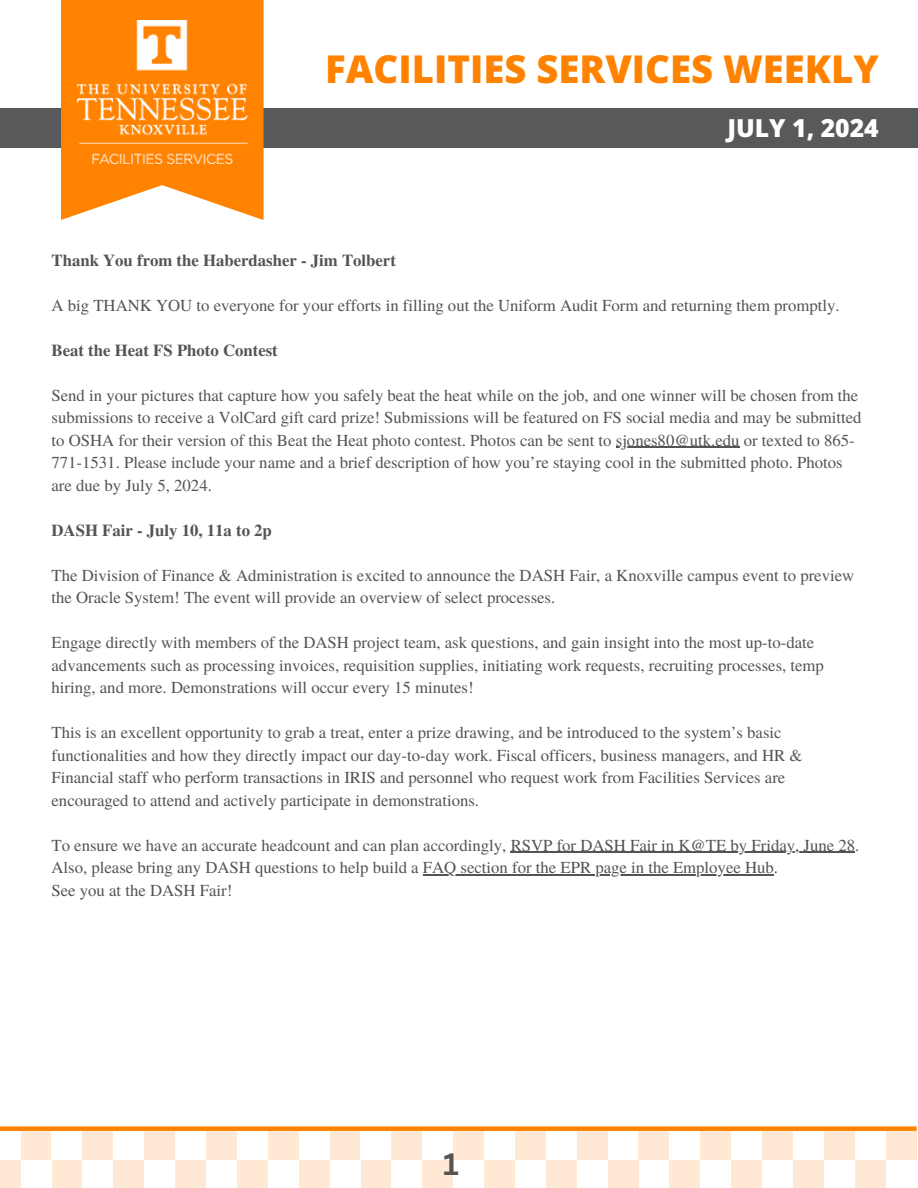
<style>
.page{position:relative;width:918px;height:1188px;background:#fff}
.page>*{position:absolute;margin:0;border:0;box-sizing:border-box;transform-origin:0 0}
.t1{font:800 38.25px "Open Sans";color:#ff8200}
.t2{font:700 30px "Canva Sans";color:#545454}
.t3{font:800 24.75px "Open Sans";color:#fff}
.t4{font:16.8px/22.5px "Te X Gyre Termes";color:#545454}
.t5{font:700 16.8px "Te X Gyre Termes";color:#545454}
</style>
<div class="page">
<div style="left:700px;top:1129px;width:31px;height:31px;background:#ffe9d4"></div>
<div style="left:762px;top:1129px;width:31px;height:31px;background:#ffe9d4"></div>
<div style="left:824px;top:1129px;width:31px;height:31px;background:#ffe9d4"></div>
<div style="left:886px;top:1129px;width:31px;height:31px;background:#ffe9d4"></div>
<div style="left:855px;top:1160px;width:31px;height:28px;background:#ffe9d4"></div>
<div style="left:793px;top:1160px;width:31px;height:28px;background:#ffe9d4"></div>
<div style="left:731px;top:1160px;width:31px;height:28px;background:#ffe9d4"></div>
<div style="left:669px;top:1160px;width:31px;height:28px;background:#ffe9d4"></div>
<div style="left:453px;top:1129px;width:31px;height:31px;background:#ffe9d4"></div>
<div style="left:515px;top:1129px;width:31px;height:31px;background:#ffe9d4"></div>
<div style="left:577px;top:1129px;width:31px;height:31px;background:#ffe9d4"></div>
<div style="left:639px;top:1129px;width:30px;height:31px;background:#ffe9d4"></div>
<div style="left:608px;top:1160px;width:31px;height:28px;background:#ffe9d4"></div>
<div style="left:546px;top:1160px;width:31px;height:28px;background:#ffe9d4"></div>
<div style="left:484px;top:1160px;width:31px;height:28px;background:#ffe9d4"></div>
<div style="left:422px;top:1160px;width:31px;height:28px;background:#ffe9d4"></div>
<div style="left:206px;top:1129px;width:31px;height:31px;background:#ffe9d4"></div>
<div style="left:268px;top:1129px;width:31px;height:31px;background:#ffe9d4"></div>
<div style="left:330px;top:1129px;width:30px;height:31px;background:#ffe9d4"></div>
<div style="left:391px;top:1129px;width:31px;height:31px;background:#ffe9d4"></div>
<div style="left:360px;top:1160px;width:31px;height:28px;background:#ffe9d4"></div>
<div style="left:299px;top:1160px;width:31px;height:28px;background:#ffe9d4"></div>
<div style="left:237px;top:1160px;width:31px;height:28px;background:#ffe9d4"></div>
<div style="left:175px;top:1160px;width:31px;height:28px;background:#ffe9d4"></div>
<div style="left:21px;top:1129px;width:31px;height:31px;background:#ffe9d4"></div>
<div style="left:82px;top:1129px;width:31px;height:31px;background:#ffe9d4"></div>
<div style="left:144px;top:1129px;width:31px;height:31px;background:#ffe9d4"></div>
<div style="left:113px;top:1160px;width:31px;height:28px;background:#ffe9d4"></div>
<div style="left:52px;top:1160px;width:30px;height:28px;background:#ffe9d4"></div>
<div style="left:0;top:1160px;width:21px;height:28px;background:#ffe9d4"></div>
<div style="left:0;top:1126px;width:917px;height:5px;background:#ff8200"></div>
<hr style="left:616px;top:447px;width:124px;height:1px;background:#545454">
<hr style="left:511px;top:852px;width:344px;height:1px;background:#545454">
<hr style="left:423px;top:874px;width:351px;height:1px;background:#545454">
<div style="left:0;top:108px;width:918px;height:40px;background:#58595b"></div>
<svg style="left:61px;top:0;width:203px;height:220px;fill:#ff8200"></svg>
<img style="left:77px;top:20px;width:170px;height:143px">
<p class="t1" style="left:325px;top:42px;width:555px">FACILITIES SERVICES WEEKLY</p>
<p class="t3" style="left:727px;top:111px;width:153px">JULY 1, 2024</p>
<p class="t5" style="left:52px;top:247px;width:346px">Thank You from the Haberdasher - Jim Tolbert</p>
<h1 class="t4" style="left:52px;top:293px;width:790px">A big THANK YOU to everyone for your efforts in filling out the Uniform Audit Form and returning them promptly.</h1>
<h2 class="t5" style="left:52px;top:337px;width:228px">Beat the Heat FS Photo Contest</h2>
<h3 class="t4" style="left:52px;top:383px;width:812px">Send in your pictures that capture how you safely beat the heat while on the job, and one winner will be chosen from the submissions to receive a VolCard gift card prize! Submissions will be featured on FS social media and may be submitted to OSHA for their version of this Beat the Heat photo contest. Photos can be sent to sjones80@utk.edu or texted to 865-</h3>
<p class="t4" style="left:52px;top:450px;width:793px">771-1531. Please include your name and a brief description of how you’re staying cool in the submitted photo. Photos are due by July 5, 2024.</p>
<p class="t5" style="left:52px;top:517px;width:222px">DASH Fair - July 10, 11a to 2p</p>
<p class="t4" style="left:52px;top:563px;width:804px">The Division of Finance &amp; Administration is excited to announce the DASH Fair, a Knoxville campus event to preview the Oracle System! The event will provide an overview of select processes.</p>
<h3 class="t4" style="left:52px;top:630px;width:774px">Engage directly with members of the DASH project team, ask questions, and gain insight into the most up-to-date advancements such as processing invoices, requisition supplies, initiating work requests, recruiting processes, temp hiring, and more. Demonstrations will occur every 15 minutes!</h3>
<p class="t4" style="left:52px;top:720px;width:753px">This is an excellent opportunity to grab a treat, enter a prize drawing, and be introduced to the system’s basic functionalities and how they directly impact our day-to-day work. Fiscal officers, business managers, and HR &amp; Financial staff who perform transactions in IRIS and personnel who request work from Facilities Services are encouraged to attend and actively participate in demonstrations.</p>
<h3 class="t4" style="left:52px;top:833px;width:809px">To ensure we have an accurate headcount and can plan accordingly, RSVP for DASH Fair in K@TE by Friday, June 28.</h3>
<p class="t4" style="left:52px;top:855px;width:728px">Also, please bring any DASH questions to help build a FAQ section for the EPR page in the Employee Hub.</p>
<p class="t4" style="left:52px;top:878px;width:182px">See you at the DASH Fair!</p>
<p class="t2" style="left:443px;top:1143px;width:17px">1</p>
</div>
